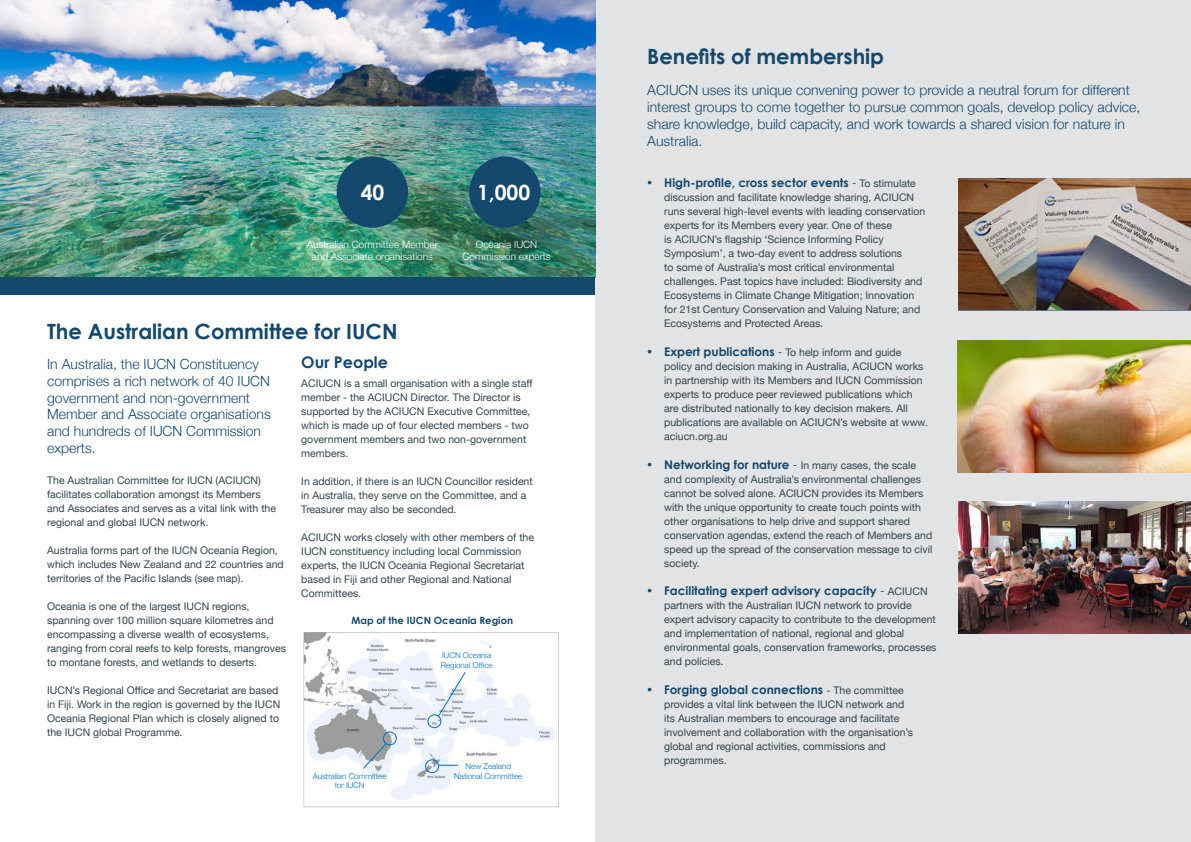
<style>
.page{position:relative;width:1191px;height:842px;background:#fff}
.page>*{position:absolute;margin:0;border:0;box-sizing:border-box;transform-origin:0 0}
.t1{font:700 21px "Century Gothic";color:#14486d}
.t2{font:700 21px "Century Gothic";color:#fff}
.t3{font:700 16px "Century Gothic";color:#14486d}
.t4{font:300 14px/16.8px "Helvetica Neue";color:#14486d}
.t5{font:700 12px "Century Gothic";color:#14486d}
.t6{font:10.5px/14px "Helvetica Neue";color:#34454e}
.t7{font:300 10px/12px "Helvetica Neue";color:#fff;text-align:center}
.t8{font:700 10px "Century Gothic";color:#14486d}
.t9{font:300 8px/9.6px "Helvetica Neue";color:#0070c0;text-align:center}
.s1{font-family:"Helvetica Neue";font-weight:300;color:#34454e}
.s2{font-family:"Helvetica Neue";font-weight:400;font-size:10.5px;color:#34454e}
.s3{font-family:"Century Gothic";font-weight:700;font-size:12px;color:#14486d}
.s4{font-weight:300;font-size:12px}
</style>
<div class="page">
<div style="left:595px;top:0;width:595px;height:841px;background:#e1e3e4"></div>
<img style="left:0;top:0;width:595px;height:278px">
<img style="left:303px;top:632px;width:256px;height:176px">
<div style="left:383px;top:731px;width:14px;height:14px;border:1px solid #0070c0;border-radius:50%"></div>
<div style="left:427px;top:714px;width:14px;height:14px;border:1px solid #0070c0;border-radius:50%"></div>
<div style="left:425px;top:759px;width:14px;height:14px;border:1px solid #0070c0;border-radius:50%"></div>
<svg style="left:437px;top:671px;width:29px;height:47px"></svg>
<svg style="left:362px;top:743px;width:25px;height:27px"></svg>
<svg style="left:439px;top:765px;width:19px;height:1px"></svg>
<img style="left:958px;top:501px;width:233px;height:133px">
<img style="left:958px;top:179px;width:233px;height:132px">
<img style="left:958px;top:340px;width:232px;height:132px">
<div style="left:337px;top:156px;width:71px;height:72px;background:#14486d;border-radius:50%"></div>
<div style="left:469px;top:156px;width:71px;height:72px;background:#14486d;border-radius:50%"></div>
<div style="left:0;top:278px;width:595px;height:17px;background:#14486d"></div>
<p class="t2" style="left:361px;top:176px;width:25px">40</p>
<p class="t7" style="left:307px;top:238px;width:132px">Australian Committee Member and Associate organisations</p>
<p class="t1" style="left:47px;top:315px;width:352px">The Australian Committee for IUCN</p>
<p class="t2" style="left:477px;top:176px;width:54px">1,000</p>
<p class="t7" style="left:462px;top:238px;width:90px">Oceania IUCN<br>Commission experts</p>
<p class="t4" style="left:47px;top:355px;width:225px">In Australia, the IUCN Constituency comprises a rich network of 40 IUCN government and non-government<br>Member and Associate organisations and hundreds of IUCN Commission experts.</p>
<p class="t6" style="left:47px;top:474px;width:230px">The Australian Committee for IUCN (ACIUCN) facilitates collaboration amongst its Members and Associates and serves as a vital link with the regional and global IUCN network.</p>
<p class="t6" style="left:47px;top:544px;width:238px">Australia forms part of the IUCN Oceania Region, which includes New Zealand and 22 countries and territories of the Pacific Islands (see map).</p>
<p class="t6" style="left:47px;top:600px;width:228px">Oceania is one of the largest IUCN regions, spanning over 100 million square kilometres and encompassing a diverse wealth of ecosystems,</p>
<p class="t6" style="left:47px;top:642px;width:240px">ranging from coral reefs to kelp forests, mangroves</p>
<p class="t6" style="left:47px;top:656px;width:211px">to montane forests, and wetlands to deserts.</p>
<p class="t6" style="left:47px;top:684px;width:235px">IUCN’s Regional Office and Secretariat are based in Fiji. Work in the region is governed by the IUCN Oceania Regional Plan which is closely aligned to the IUCN global Programme.</p>
<p class="t3" style="left:301px;top:350px;width:88px">Our People</p>
<p class="t6" style="left:301px;top:377px;width:233px">ACIUCN is a small organisation with a single staff member - the ACIUCN Director. The Director is supported by the ACIUCN Executive Committee, which is made up of four elected members - two government members and two non-government members.</p>
<p class="t6" style="left:301px;top:475px;width:233px">In addition, if there is an IUCN Councillor resident in Australia, they serve on the Committee, and a<br>Treasurer may also be seconded.</p>
<p class="t6" style="left:301px;top:531px;width:234px">ACIUCN works closely with other members of the IUCN constituency including local Commission experts, the IUCN Oceania Regional Secretariat based in Fiji and other Regional and National Committees.</p>
<p class="t8" style="left:351px;top:613px;width:163px">Map of the IUCN Oceania Region</p>
<p class="t9" style="left:313px;top:771px;width:75px">Australian Committee for IUCN</p>
<p class="t9" style="left:441px;top:651px;width:53px;text-align:left">IUCN Oceania<br>Regional Office</p>
<p class="t9" style="left:454px;top:761px;width:70px">New Zealand<br>National Committee</p>
<p class="t1" style="left:647px;top:40px;width:238px">Benefits of membership</p>
<p class="t4" style="left:647px;top:81px;width:495px">ACIUCN uses its unique convening power to provide a neutral forum for different interest groups to come together to pursue common goals, develop policy advice, share knowledge, build capacity, and work towards a shared vision for nature in Australia.</p>
<p class="t5" style="left:646px;top:174px;width:271px">• High-profile, cross sector events <span class="s1">-</span> <span class="s2">To stimulate</span></p>
<p class="t6" style="left:664px;top:191px;width:263px">discussion and facilitate knowledge sharing, ACIUCN runs several high-level events with leading conservation experts for its Members every year. One of these<br>is ACIUCN’s flagship ‘Science Informing Policy Symposium’, a two-day event to address solutions<br>to some of Australia’s most critical environmental challenges. Past topics have included: Biodiversity and Ecosystems in Climate Change Mitigation; Innovation for 21st Century Conservation and Valuing Nature; and Ecosystems and Protected Areas.</p>
<p class="t6" style="left:664px;top:346px;width:265px;text-indent:-18px"><span class="s3">• Expert publications</span> <span class="s4">-</span> To help inform and guide policy and decision making in Australia, ACIUCN works in partnership with its Members and IUCN Commission experts to produce peer reviewed publications which are distributed nationally to key decision makers. All publications are available on ACIUCN’s website at www. aciucn.org.au</p>
<p class="t5" style="left:646px;top:455px;width:271px">• Networking for nature <span class="s1">-</span> <span class="s2">In many cases, the scale</span></p>
<p class="t6" style="left:664px;top:472px;width:270px">and complexity of Australia’s environmental challenges cannot be solved alone. ACIUCN provides its Members with the unique opportunity to create touch points with other organisations to help drive and support shared conservation agendas, extend the reach of Members and speed up the spread of the conservation message to civil society.</p>
<p class="t5" style="left:646px;top:582px;width:283px">• Facilitating expert advisory capacity <span class="s1">-</span> <span class="s2">ACIUCN</span></p>
<p class="t6" style="left:664px;top:599px;width:274px">partners with the Australian IUCN network to provide expert advisory capacity to contribute to the development and implementation of national, regional and global environmental goals, conservation frameworks, processes and policies.</p>
<p class="t5" style="left:646px;top:681px;width:259px">• Forging global connections <span class="s2">- The committee</span></p>
<p class="t6" style="left:664px;top:698px;width:250px">provides a vital link between the IUCN network and its Australian members to encourage and facilitate involvement and collaboration with the organisation’s global and regional activities, commissions and programmes.</p>
</div>
